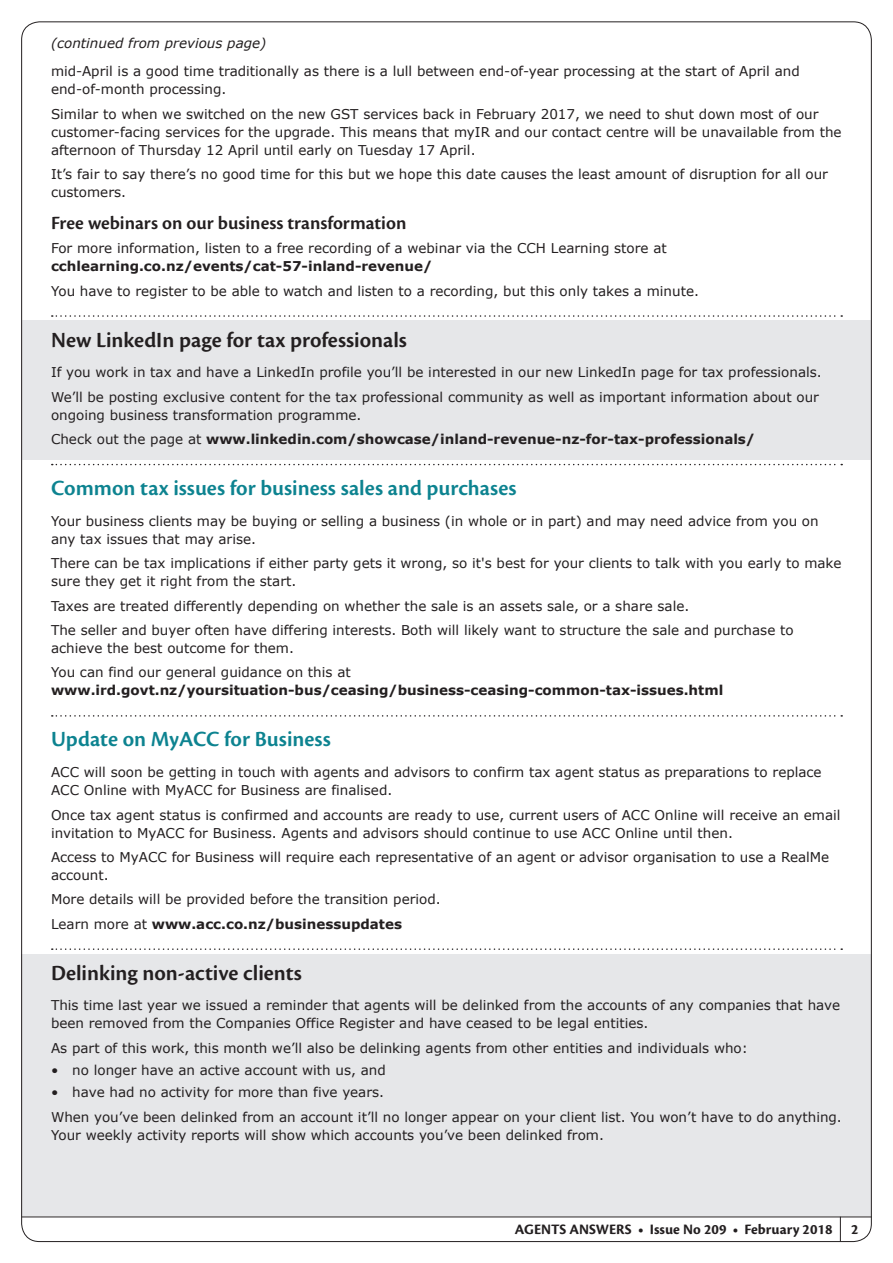
<style>
.page{position:relative;width:893px;height:1263px;background:#fff}
.page>*{position:absolute;margin:0;border:0;box-sizing:border-box;transform-origin:0 0}
.H2_column_rule{font:600 22.5px "Cronos Pro";color:#0d8390}
.H2_column_rule-2{font:600 22.5px "Cronos Pro";color:#231f20}
.t1{font:600 19.5px "Cronos Pro";color:#231f20}
.t2{font:700 15px "Cronos Pro";color:#231f20}
.Body_Copy{font:13.5px/18px "Verdana";color:#231f20}
.Body_Copy-2{font:700 13.5px/18px "Verdana";color:#231f20}
.Body_Copy-3{font:italic 13.5px "Verdana";color:#231f20}
.s1{font-weight:700}
.s2{font-weight:400}
</style>
<div class="page">
<div style="left:22px;top:320px;width:849px;height:139px;background:#e6e7e9"></div>
<div style="left:22px;top:954px;width:849px;height:262px;background:#e6e7e9"></div>
<hr style="left:22px;top:1216px;width:849px;height:1px;background:#231f20">
<svg style="left:840px;top:1217px;width:1px;height:23px"></svg>
<svg style="left:52px;top:315px;width:790px;height:2px"></svg>
<svg style="left:52px;top:464px;width:790px;height:1px"></svg>
<svg style="left:52px;top:715px;width:790px;height:2px"></svg>
<svg style="left:52px;top:948px;width:790px;height:2px"></svg>
<p class="Body_Copy-3" style="left:51px;top:35px;width:217px">(continued from previous page)</p>
<p class="Body_Copy" style="left:51px;top:62px;width:750px">mid-April is a good time traditionally as there is a lull between end-of-year processing at the start of April and end-of-month processing.</p>
<p class="Body_Copy" style="left:51px;top:104px;width:792px">Similar to when we switched on the new GST services back in February 2017, we need to shut down most of our customer-facing services for the upgrade. This means that myIR and our contact centre will be unavailable from the afternoon of Thursday 12 April until early on Tuesday 17 April.</p>
<p class="Body_Copy" style="left:51px;top:165px;width:778px">It’s fair to say there’s no good time for this but we hope this date causes the least amount of disruption for all our customers.</p>
<h3 class="t1" style="left:51px;top:211px;width:357px">Free webinars on our business transformation</h3>
<p class="Body_Copy" style="left:51px;top:239px;width:617px">For more information, listen to a free recording of a webinar via the CCH Learning store at <span class="s1">cchlearning.co.nz/events/cat-57-inland-revenue/</span></p>
<p class="Body_Copy" style="left:51px;top:281px;width:649px">You have to register to be able to watch and listen to a recording, but this only takes a minute.</p>
<p class="H2_column_rule-2" style="left:51px;top:327px;width:357px">New LinkedIn page for tax professionals</p>
<p class="Body_Copy" style="left:51px;top:363px;width:772px">If you work in tax and have a LinkedIn profile you’ll be interested in our new LinkedIn page for tax professionals.</p>
<p class="Body_Copy" style="left:51px;top:387px;width:769px">We’ll be posting exclusive content for the tax professional community as well as important information about our ongoing business transformation programme.</p>
<p class="Body_Copy-2" style="left:51px;top:430px;width:706px"><span class="s2">Check out the page at</span> www.linkedin.com/showcase/inland-revenue-nz-for-tax-professionals/</p>
<p class="H2_column_rule" style="left:51px;top:475px;width:467px">Common tax issues for business sales and purchases</p>
<p class="Body_Copy" style="left:51px;top:511px;width:769px">Your business clients may be buying or selling a business (in whole or in part) and may need advice from you on any tax issues that may arise.</p>
<p class="Body_Copy" style="left:51px;top:554px;width:792px">There can be tax implications if either party gets it wrong, so it's best for your clients to talk with you early to make sure they get it right from the start.</p>
<p class="Body_Copy" style="left:51px;top:596px;width:640px">Taxes are treated differently depending on whether the sale is an assets sale, or a share sale.</p>
<p class="Body_Copy" style="left:51px;top:621px;width:744px">The seller and buyer often have differing interests. Both will likely want to structure the sale and purchase to achieve the best outcome for them.</p>
<p class="Body_Copy-2" style="left:51px;top:663px;width:674px"><span class="s2">You can find our general guidance on this at </span>www.ird.govt.nz/yoursituation-bus/ceasing/business-ceasing-common-tax-issues.html</p>
<p class="H2_column_rule" style="left:51px;top:726px;width:281px">Update on MyACC for Business</p>
<p class="Body_Copy" style="left:51px;top:763px;width:772px">ACC will soon be getting in touch with agents and advisors to confirm tax agent status as preparations to replace<br>ACC Online with MyACC for Business are finalised.</p>
<p class="Body_Copy" style="left:51px;top:805px;width:791px">Once tax agent status is confirmed and accounts are ready to use, current users of ACC Online will receive an email invitation to MyACC for Business. Agents and advisors should continue to use ACC Online until then.</p>
<p class="Body_Copy" style="left:51px;top:847px;width:780px">Access to MyACC for Business will require each representative of an agent or advisor organisation to use a RealMe account.</p>
<p class="Body_Copy" style="left:51px;top:890px;width:391px">More details will be provided before the transition period.</p>
<p class="Body_Copy-2" style="left:51px;top:914px;width:352px"><span class="s2">Learn more at</span> www.acc.co.nz/businessupdates</p>
<p class="H2_column_rule-2" style="left:51px;top:960px;width:252px">Delinking non-active clients</p>
<p class="Body_Copy" style="left:51px;top:996px;width:791px">This time last year we issued a reminder that agents will be delinked from the accounts of any companies that have been removed from the Companies Office Register and have ceased to be legal entities.</p>
<p class="Body_Copy" style="left:51px;top:1038px;width:698px">As part of this work, this month we’ll also be delinking agents from other entities and individuals who:</p>
<p class="Body_Copy" style="left:51px;top:1061px;width:336px">• no longer have an active account with us, and</p>
<p class="Body_Copy" style="left:51px;top:1083px;width:335px">• have had no activity for more than five years.</p>
<p class="Body_Copy" style="left:51px;top:1107px;width:792px">When you’ve been delinked from an account it’ll no longer appear on your client list. You won’t have to do anything.<br>Your weekly activity reports will show which accounts you’ve been delinked from.</p>
<p class="t2" style="left:515px;top:1220px;width:345px">AGENTS ANSWERS • Issue No 209 • February 2018 2</p>
</div>
